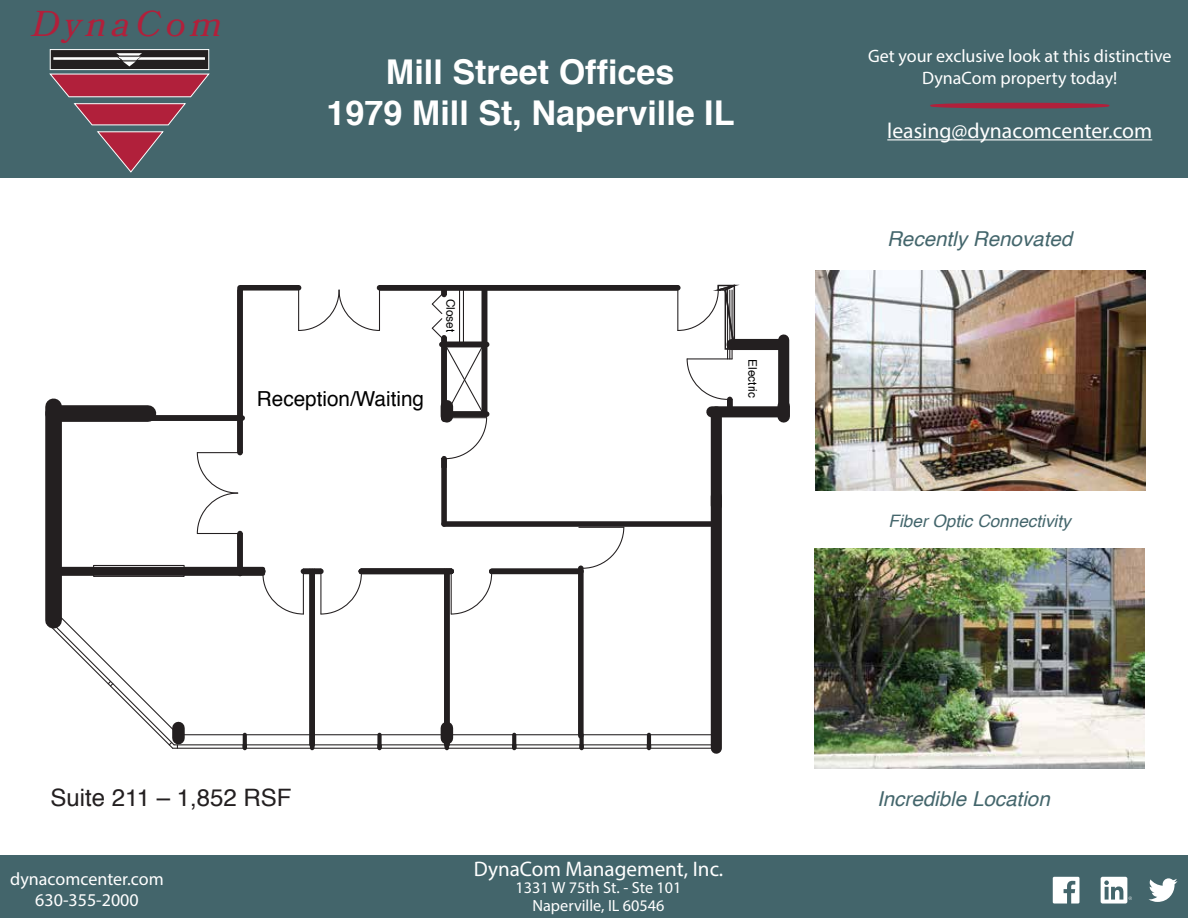
<style>
.page{position:relative;width:1188px;height:918px;background:#fff}
.page>*{position:absolute;margin:0;border:0;box-sizing:border-box;transform-origin:0 0}
.t1{font:italic 35.85px "Bookmania";letter-spacing:.145em;color:#b1203b}
.t2{font:700 34.2px/41px "Helvetica";color:#fff;text-align:center}
.t3{font:24px "Helvetica";color:#231f20}
.t4{font:21.75px "Myriad Pro";color:#fff}
.t5{font:21.15px "Myriad Pro";color:#fff}
.t6{font:20.7px "Helvetica";color:#000}
.t7{font:italic 20.55px "Helvetica";color:#44666c}
.t8{font:18px/21.5px "Myriad Pro";color:#fff;text-align:center}
.t9{font:italic 17.1px "Helvetica";color:#44666c}
.t10{font:16.2px/18.6px "Myriad Pro";color:#fff;text-align:center}
.t11{font:11.85px "Helvetica";color:#000}
</style>
<div class="page">
<div style="left:0;top:856px;width:1188px;height:62px;background:#43656b"></div>
<svg style="left:1149px;top:878px;width:29px;height:24px"></svg>
<svg style="left:1101px;top:877px;width:31px;height:27px"></svg>
<svg style="left:1053px;top:877px;width:26px;height:27px"></svg>
<div style="left:0;top:0;width:1188px;height:178px;background:#44666c"></div>
<hr style="left:887px;top:139px;width:265px;height:1px;background:#fff">
<div style="left:931px;top:103px;width:177px;height:5px;background:#b1203b;border-radius:50%"></div>
<div style="left:930px;top:103px;width:179px;height:6px;border:2px solid #b1203b;border-radius:50%"></div>
<svg style="left:98px;top:132px;width:65px;height:40px"></svg>
<svg style="left:74px;top:103px;width:111px;height:22px;background:#a73d53"></svg>
<svg style="left:50px;top:49px;width:159px;height:48px;background:#7f4955"></svg>
<img style="left:816px;top:270px;width:330px;height:220px">
<img style="left:815px;top:548px;width:330px;height:220px">
<hr style="left:173px;top:748px;width:543px;height:1px;background:#231f20">
<hr style="left:184px;top:734px;width:258px;height:1px;background:#231f20">
<hr style="left:174px;top:744px;width:542px;height:1px;background:#231f20">
<div style="left:441px;top:727px;width:11px;height:12px;border:1px solid #231f20"></div>
<hr style="left:452px;top:734px;width:264px;height:1px;background:#231f20">
<div style="left:173px;top:727px;width:11px;height:12px;border:1px solid #231f20"></div>
<div style="left:778px;top:406px;width:11px;height:11px;border:1px solid #231f20"></div>
<svg style="left:46px;top:618px;width:132px;height:131px"></svg>
<div style="left:45px;top:407px;width:17px;height:213px;background:#231f20"></div>
<div style="left:54px;top:405px;width:94px;height:17px;background:#231f20"></div>
<div style="left:441px;top:728px;width:12px;height:10px;background:#231f20"></div>
<div style="left:172px;top:728px;width:13px;height:10px;background:#231f20"></div>
<div style="left:777px;top:406px;width:13px;height:10px;background:#231f20"></div>
<svg style="left:237px;top:285px;width:143px;height:136px"></svg>
<div style="left:148px;top:415px;width:94px;height:6px;background:#231f20"></div>
<div style="left:380px;top:285px;width:298px;height:6px;background:#231f20"></div>
<hr style="left:647px;top:735px;width:4px;height:13px;background:#231f20">
<svg style="left:580px;top:736px;width:4px;height:12px"></svg>
<svg style="left:512px;top:735px;width:4px;height:13px"></svg>
<div style="left:377px;top:735px;width:5px;height:13px;background:#231f20"></div>
<hr style="left:310px;top:735px;width:4px;height:13px;background:#231f20">
<svg style="left:243px;top:735px;width:4px;height:13px"></svg>
<svg style="left:444px;top:745px;width:6px;height:3px"></svg>
<hr style="left:60px;top:567px;width:203px;height:4px;background:#231f20">
<div style="left:60px;top:571px;width:203px;height:5px;background:#231f20"></div>
<svg style="left:262px;top:569px;width:100px;height:46px"></svg>
<div style="left:441px;top:459px;width:6px;height:65px;background:#231f20"></div>
<div style="left:303px;top:569px;width:18px;height:5px;background:#231f20"></div>
<div style="left:309px;top:574px;width:6px;height:171px;background:#231f20"></div>
<div style="left:444px;top:738px;width:6px;height:7px;background:#231f20"></div>
<div style="left:444px;top:573px;width:6px;height:155px;background:#231f20"></div>
<div style="left:54px;top:569px;width:209px;height:5px;background:#231f20"></div>
<div style="left:237px;top:534px;width:6px;height:40px;background:#231f20"></div>
<div style="left:237px;top:420px;width:6px;height:33px;background:#231f20"></div>
<svg style="left:431px;top:290px;width:57px;height:177px"></svg>
<div style="left:578px;top:568px;width:6px;height:168px;background:#231f20"></div>
<div style="left:492px;top:569px;width:89px;height:5px;background:#231f20"></div>
<div style="left:361px;top:569px;width:90px;height:5px;background:#231f20"></div>
<div style="left:444px;top:521px;width:274px;height:6px;background:#231f20"></div>
<svg style="left:577px;top:526px;width:48px;height:44px"></svg>
<svg style="left:450px;top:573px;width:43px;height:42px"></svg>
<hr style="left:451px;top:569px;width:1px;height:45px;background:#231f20">
<svg style="left:677px;top:284px;width:72px;height:151px"></svg>
<div style="left:732px;top:339px;width:49px;height:11px;background:#231f20"></div>
<div style="left:712px;top:406px;width:67px;height:11px;background:#231f20"></div>
<div style="left:711px;top:412px;width:11px;height:94px;background:#231f20"></div>
<div style="left:778px;top:340px;width:11px;height:66px;background:#231f20"></div>
<div style="left:711px;top:497px;width:11px;height:251px;background:#231f20"></div>
<svg style="left:196px;top:447px;width:46px;height:88px"></svg>
<div style="left:93px;top:565px;width:92px;height:12px;border:1px solid #231f20"></div>
<h1 class="t1" style="left:32px;top:3px;width:192px">DynaCom</h1>
<h2 class="t2" style="left:326px;top:52px;width:410px">Mill Street Offices<br>1979 Mill St, Naperville IL</h2>
<p class="t11" style="left:460px;top:299px;width:35px;rotate:90deg">Closet</p>
<p class="t6" style="left:257px;top:383px;width:169px">Reception/Waiting</p>
<p class="t11" style="left:762px;top:359px;width:40px;rotate:90deg">Electric</p>
<h3 class="t3" style="left:50px;top:779px;width:243px">Suite 211 – 1,852 RSF</h3>
<p class="t8" style="left:10px;top:868px;width:155px">dynacomcenter.com<br>630-355-2000</p>
<p class="t5" style="left:474px;top:856px;width:251px">DynaCom Management, Inc.</p>
<p class="t10" style="left:516px;top:878px;width:167px">1331 W 75th St. - Ste 101<br>Naperville, IL 60546</p>
<p class="t8" style="left:868px;top:45px;width:305px">Get your exclusive look at this distinctive<br>DynaCom property today!</p>
<p class="t4" style="left:887px;top:117px;width:266px">leasing@dynacomcenter.com</p>
<p class="t7" style="left:887px;top:223px;width:187px">Recently Renovated</p>
<p class="t9" style="left:889px;top:508px;width:184px">Fiber Optic Connectivity</p>
<p class="t7" style="left:877px;top:783px;width:174px">Incredible Location</p>
</div>
